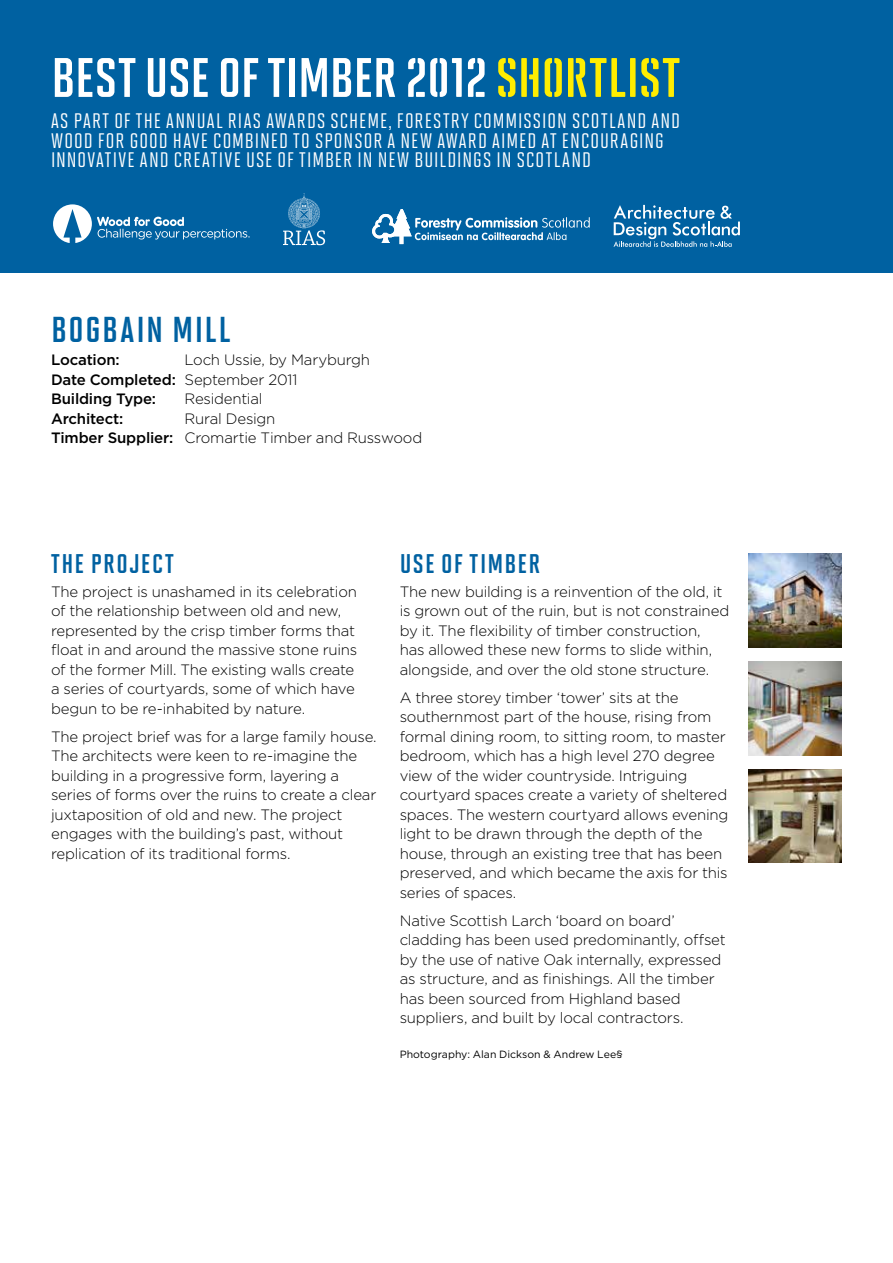
<style>
.page{position:relative;width:893px;height:1263px;background:#fff}
.page>*{position:absolute;margin:0;border:0;box-sizing:border-box;transform-origin:0 0}
.t1{font:55.5px "Solano Gothic MVB Bd Cap";letter-spacing:-.01em;color:#fff}
.t2{font:36px "Solano Gothic MVB Bd Cap";letter-spacing:.045em;color:#0061a1}
.t3{font:27px "Solano Gothic MVB Bd Cap";letter-spacing:.05em;color:#0061a1}
.t4{font:21px/19.2px "Solano Gothic MVB Md Cap";letter-spacing:.055em;color:#fff}
.t5{font:300 15px/19.5px "Gotham HTF";letter-spacing:-.015em;color:#000}
.t6{font:500 15px "Gotham HTF";letter-spacing:-.015em;color:#000}
.t7{font:10.5px "Gotham HTF";color:#000}
.s1{font-family:"Solano Gothic MVB Stencil Cap"}
.s2{font-family:"Solano Gothic MVB Stencil Cap";color:#ffed00}
.s3{font-weight:500}
</style>
<div class="page">
<div style="left:0;top:0;width:893px;height:272px;background:#0061a1"></div>
<svg style="left:283px;top:193px;width:42px;height:52px"></svg>
<svg style="left:53px;top:204px;width:197px;height:39px"></svg>
<svg style="left:372px;top:210px;width:218px;height:34px"></svg>
<svg style="left:613px;top:205px;width:127px;height:42px"></svg>
<img style="left:748px;top:554px;width:94px;height:93px">
<img style="left:748px;top:661px;width:94px;height:94px">
<img style="left:748px;top:769px;width:94px;height:94px">
<h1 class="t1" style="left:51px;top:47px;width:630px">BEST USE OF TIMBER <span class="s1">2012</span> <span class="s2">SHORTLIST</span></h1>
<h3 class="t4" style="left:51px;top:112px;width:631px">AS PART OF THE ANNUAL RIAS AWARDS SCHEME, FORESTRY COMMISSION SCOTLAND AND<br>WOOD FOR GOOD HAVE COMBINED TO SPONSOR A NEW AWARD AIMED AT ENCOURAGING<br>INNOVATIVE AND CREATIVE USE OF TIMBER IN NEW BUILDINGS IN SCOTLAND</h3>
<h2 class="t2" style="left:51px;top:309px;width:181px">BOGBAIN MILL</h2>
<p class="t6" style="left:51px;top:352px;width:70px">Location:</p>
<p class="t5" style="left:51px;top:350px;width:321px;text-indent:134px">Loch Ussie, by Maryburgh<br><span class="s3">Date Completed:</span> September 2011<br><span class="s3">Building Type:</span></p>
<p class="t5" style="left:185px;top:389px;width:80px">Residential</p>
<p class="t6" style="left:51px;top:410px;width:74px">Architect:</p>
<p class="t5" style="left:51px;top:409px;width:373px;text-indent:134px">Rural Design<br><span class="s3">Timber Supplier:</span> Cromartie Timber and Russwood</p>
<h3 class="t3" style="left:51px;top:549px;width:124px">THE PROJECT</h3>
<p class="t5" style="left:51px;top:582px;width:308px">The project is unashamed in its celebration of the relationship between old and new, represented by the crisp timber forms that float in and around the massive stone ruins of the former Mill. The existing walls create a series of courtyards, some of which have begun to be re-inhabited by nature.</p>
<p class="t5" style="left:51px;top:727px;width:327px">The project brief was for a large family house.<br>The architects were keen to re-imagine the building in a progressive form, layering a series of forms over the ruins to create a clear juxtaposition of old and new. The project engages with the building’s past, without replication of its traditional forms.</p>
<h3 class="t3" style="left:400px;top:549px;width:142px">USE OF TIMBER</h3>
<p class="t5" style="left:400px;top:582px;width:331px">The new building is a reinvention of the old, it is grown out of the ruin, but is not constrained by it. The flexibility of timber construction, has allowed these new forms to slide within, alongside, and over the old stone structure.</p>
<p class="t5" style="left:400px;top:688px;width:330px">A three storey timber ‘tower’ sits at the southernmost part of the house, rising from formal dining room, to sitting room, to master bedroom, which has a high level 270 degree view of the wider countryside. Intriguing courtyard spaces create a variety of sheltered spaces. The western courtyard allows evening light to be drawn through the depth of the house, through an existing tree that has been preserved, and which became the axis for this series of spaces.</p>
<p class="t5" style="left:400px;top:911px;width:328px">Native Scottish Larch ‘board on board’ cladding has been used predominantly, offset by the use of native Oak internally, expressed as structure, and as finishings. All the timber has been sourced from Highland based suppliers, and built by local contractors.</p>
<p class="t7" style="left:400px;top:1049px;width:225px">Photography: Alan Dickson &amp; Andrew Lee§</p>
</div>
